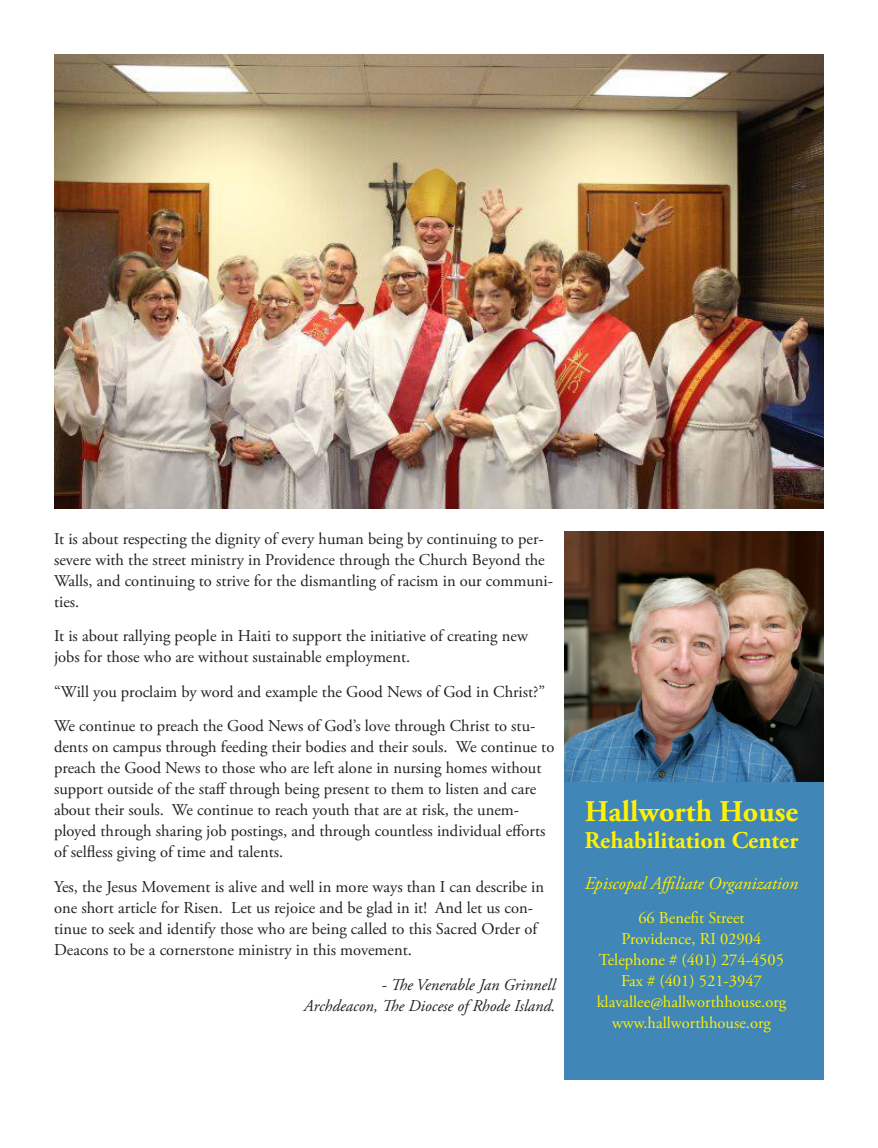
<style>
.page{position:relative;width:878px;height:1148px;background:#fff}
.page>*{position:absolute;margin:0;border:0;box-sizing:border-box;transform-origin:0 0}
.t1{font:700 30px "Adobe Garamond Pro";color:#fff101}
.t2{font:700 24px "Adobe Garamond Pro";color:#fff101}
.t3{font:italic 18px "Adobe Garamond Pro";color:#fff101}
.t4{font:16.5px/21px "Adobe Garamond Pro";color:#231f20}
.t5{font:16.5px/21px "Adobe Garamond Pro";color:#fff101;text-align:center}
.t6{font:italic 16.5px/21px "Adobe Garamond Pro";color:#231f20;text-align:right}
</style>
<div class="page">
<div style="left:564px;top:781px;width:260px;height:298px;background:#4086b7"></div>
<img style="left:564px;top:532px;width:260px;height:249px">
<img style="left:54px;top:54px;width:770px;height:454px">
<p class="t4" style="left:54px;top:528px;width:500px">It is about respecting the dignity of every human being by continuing to per&shy;severe with the street ministry in Providence through the Church Beyond the Walls, and continuing to strive for the dismantling of racism in our communi&shy;ties.</p>
<p class="t4" style="left:54px;top:626px;width:475px">It is about rallying people in Haiti to support the initiative of creating new jobs for those who are without sustainable employment.</p>
<p class="t4" style="left:54px;top:681px;width:492px">“Will you proclaim by word and example the Good News of God in Christ?”</p>
<p class="t4" style="left:54px;top:716px;width:502px">We continue to preach the Good News of God’s love through Christ to stu&shy;dents on campus through feeding their bodies and their souls. We continue to preach the Good News to those who are left alone in nursing homes without support outside of the staff through being present to them to listen and care about their souls. We continue to reach youth that are at risk, the unem&shy;ployed through sharing job postings, and through countless individual efforts of selfless giving of time and talents.</p>
<p class="t4" style="left:54px;top:876px;width:491px">Yes, the Jesus Movement is alive and well in more ways than I can describe in one short article for Risen. Let us rejoice and be glad in it! And let us con&shy;tinue to seek and identify those who are being called to this Sacred Order of Deacons to be a cornerstone ministry in this movement.</p>
<p class="t6" style="left:304px;top:974px;width:253px">- The Venerable Jan Grinnell<br>Archdeacon, The Diocese of Rhode Island.</p>
<p class="t1" style="left:584px;top:794px;width:215px">Hallworth House</p>
<p class="t2" style="left:584px;top:826px;width:215px">Rehabilitation Center</p>
<p class="t3" style="left:584px;top:872px;width:215px">Episcopal Affiliate Organization</p>
<p class="t5" style="left:596px;top:908px;width:191px">66 Benefit Street<br>Providence, RI 02904<br>Telephone # (401) 274-4505<br>Fax # (401) 521-3947 klavallee@hallworthhouse.org www.hallworthhouse.org</p>
</div>
